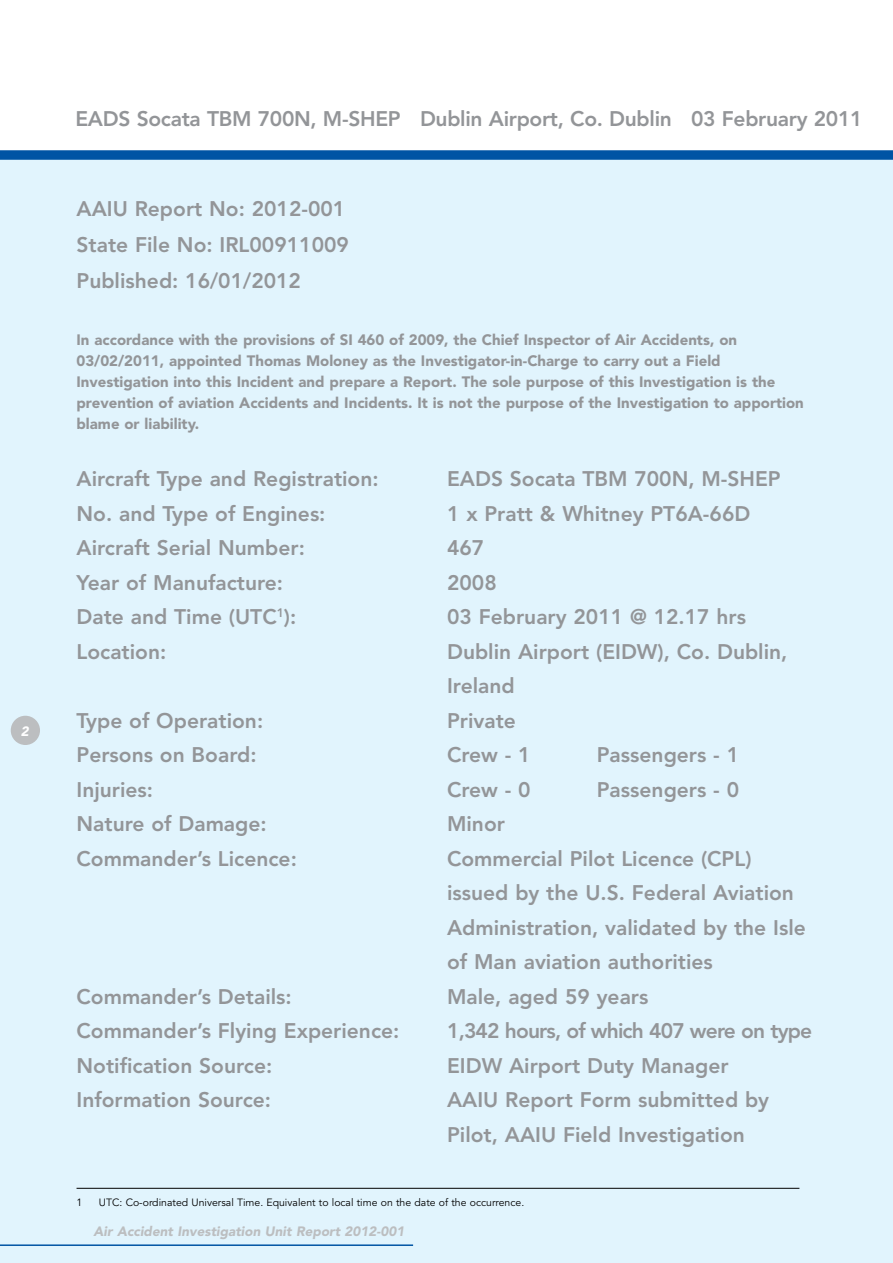
<style>
.page{position:relative;width:893px;height:1263px;background:#fff}
.page>*{position:absolute;margin:0;border:0;box-sizing:border-box;transform-origin:0 0}
.t1{font:800 21px/34.5px "Avenir";color:#939598}
.t2{font:800 21px "Avenir";letter-spacing:-.04em;color:#939598}
.t3{font:900 15px/21px "Avenir";color:#939598}
.t4{font:italic 900 13.5px "Avenir";color:#bcbec0}
.t5{font:italic 900 13.5px "Avenir";color:#fff}
.t6{font:10.5px "Avenir";color:#000}
</style>
<div class="page">
<div style="left:0;top:156px;width:893px;height:1107px;background:#e1f4fd"></div>
<div style="left:11px;top:716px;width:29px;height:29px;background:#bcbec0;border-radius:50%"></div>
<hr style="left:0;top:1244px;width:413px;height:2px;background:#0054a4">
<div style="left:0;top:150px;width:893px;height:9px;background:#0054a4"></div>
<hr style="left:77px;top:1188px;width:722px;height:1px;background:#000">
<p class="t5" style="left:21px;top:723px;width:9px">2</p>
<p class="t1" style="left:75px;top:101px;width:789px">EADS Socata TBM 700N, M-SHEP Dublin Airport, Co. Dublin 03 February 2011</p>
<p class="t1" style="left:77px;top:191px;width:274px;line-height:36px">AAIU Report No: 2012-001<br>State File No: IRL00911009<br>Published: 16/01/2012</p>
<p class="t3" style="left:77px;top:329px;width:729px">In accordance with the provisions of SI 460 of 2009, the Chief Inspector of Air Accidents, on 03/02/2011, appointed Thomas Moloney as the Investigator-in-Charge to carry out a Field Investigation into this Incident and prepare a Report. The sole purpose of this Investigation is the prevention of aviation Accidents and Incidents. It is not the purpose of the Investigation to apportion blame or liability.</p>
<p class="t1" style="left:77px;top:461px;width:304px">Aircraft Type and Registration:</p>
<p class="t1" style="left:447px;top:461px;width:335px">EADS Socata TBM 700N, M-SHEP</p>
<p class="t1" style="left:77px;top:496px;width:250px">No. and Type of Engines:</p>
<p class="t1" style="left:447px;top:496px;width:305px">1 x Pratt &amp; Whitney PT6A-66D</p>
<p class="t1" style="left:77px;top:530px;width:230px">Aircraft Serial Number:</p>
<p class="t1" style="left:447px;top:530px;width:39px">467</p>
<p class="t1" style="left:77px;top:565px;width:208px">Year of Manufacture:</p>
<p class="t1" style="left:447px;top:565px;width:51px">2008</p>
<p class="t1" style="left:77px;top:599px;width:221px">Date and Time (UTC<sup>1</sup>):</p>
<p class="t1" style="left:447px;top:599px;width:300px">03 February 2011 @ 12.17 hrs</p>
<p class="t1" style="left:77px;top:634px;width:91px">Location:</p>
<p class="t1" style="left:447px;top:634px;width:342px">Dublin Airport (EIDW), Co. Dublin,<br>Ireland</p>
<p class="t1" style="left:77px;top:703px;width:188px">Type of Operation:</p>
<p class="t1" style="left:447px;top:703px;width:70px">Private</p>
<p class="t1" style="left:77px;top:737px;width:182px">Persons on Board:</p>
<p class="t1" style="left:447px;top:737px;width:85px">Crew - 1</p>
<p class="t1" style="left:597px;top:737px;width:144px">Passengers - 1</p>
<p class="t1" style="left:77px;top:772px;width:78px">Injuries:</p>
<p class="t1" style="left:447px;top:772px;width:85px">Crew - 0</p>
<p class="t1" style="left:597px;top:772px;width:144px">Passengers - 0</p>
<p class="t1" style="left:77px;top:806px;width:192px">Nature of Damage:</p>
<p class="t1" style="left:447px;top:806px;width:59px">Minor</p>
<p class="t1" style="left:77px;top:841px;width:222px">Commander’s Licence:</p>
<p class="t1" style="left:447px;top:841px;width:360px">Commercial Pilot Licence (CPL) issued by the U.S. Federal Aviation Administration, validated by the Isle of Man aviation authorities</p>
<p class="t1" style="left:77px;top:979px;width:217px">Commander’s Details:</p>
<p class="t1" style="left:447px;top:979px;width:203px">Male, aged 59 years</p>
<p class="t1" style="left:77px;top:1013px;width:324px">Commander’s Flying Experience:</p>
<p class="t2" style="left:447px;top:1018px;width:367px">1,342 hours, of which 407 were on type</p>
<p class="t1" style="left:77px;top:1048px;width:197px">Notification Source:</p>
<p class="t1" style="left:447px;top:1048px;width:283px">EIDW Airport Duty Manager</p>
<p class="t1" style="left:77px;top:1082px;width:196px">Information Source:</p>
<p class="t1" style="left:447px;top:1082px;width:324px">AAIU Report Form submitted by<br>Pilot, AAIU Field Investigation</p>
<p class="t6" style="left:77px;top:1196px;width:7px">1</p>
<p class="t6" style="left:99px;top:1196px;width:427px">UTC: Co-ordinated Universal Time. Equivalent to local time on the date of the occurrence.</p>
<p class="t4" style="left:94px;top:1223px;width:312px">Air Accident Investigation Unit Report 2012-001</p>
</div>
